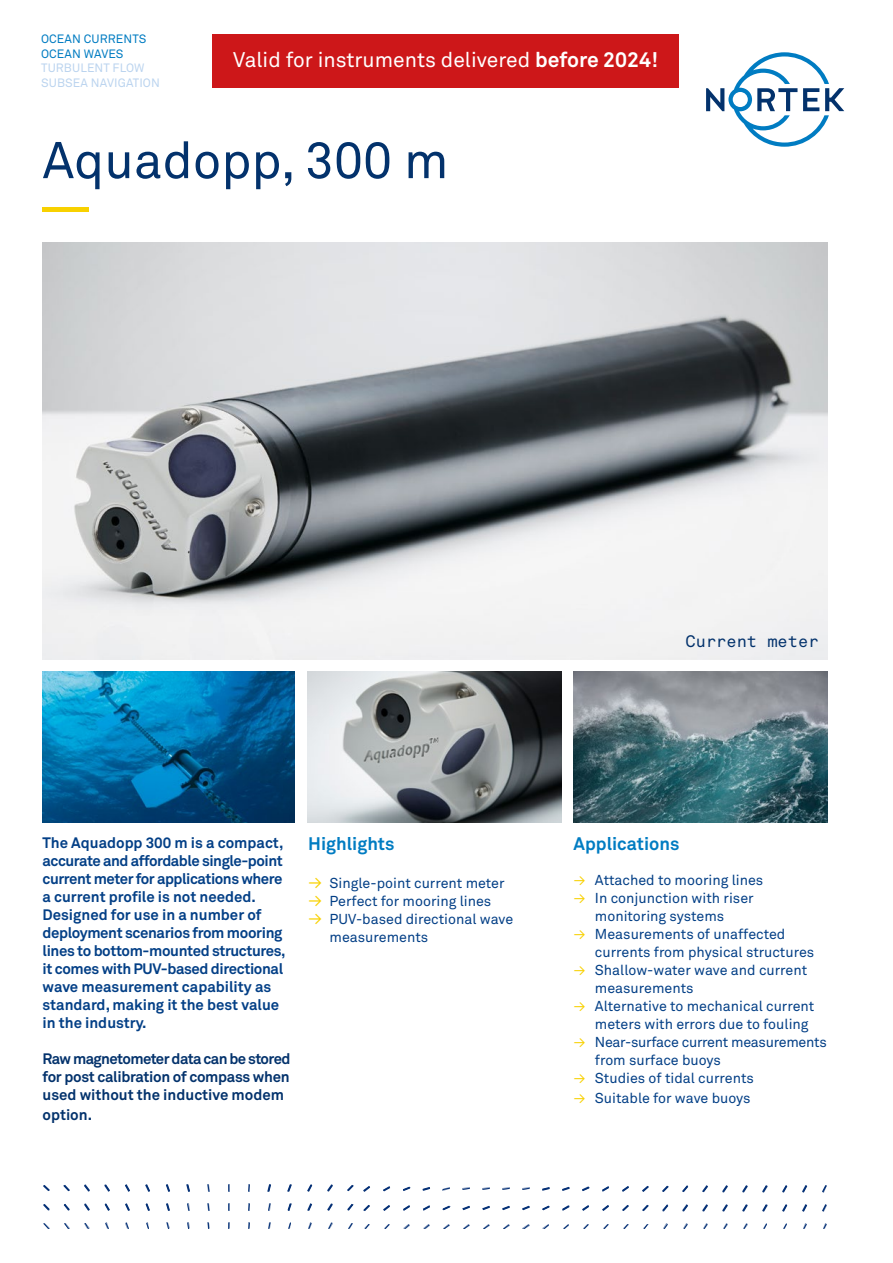
<style>
.page{position:relative;width:893px;height:1263px;background:#fff}
.page>*{position:absolute;margin:0;border:0;box-sizing:border-box;transform-origin:0 0}
.t1{font:51px "Akkurat Pro";color:#03326c}
.t2{font:21px "Akkurat Pro";color:#fff}
.t3{font:700 18px "Akkurat Pro";color:#007cc2}
.t4{font:16.5px "Akkurat Mono Pro";color:#03326c}
.t5{font:700 15px/18px "Akkurat Pro";letter-spacing:-.025em;color:#033f86}
.t6{font:700 15px/18px "Akkurat Pro";color:#03326c;text-align:justify}
.t7{font:14.25px/18px "Akkurat Pro";color:#033f86}
.t8{font:14.25px/18px "Akkurat Pro";letter-spacing:-.02em;color:#033f86}
.t9{font:12px/14.4px "Akkurat Pro";letter-spacing:.01em;color:#bbd4ef}
.t10{font:12px/14.4px "Akkurat Pro";letter-spacing:.01em;color:#007cc2}
.s1{font-weight:700}
.s2{font-size:16.5px;color:#f8d100}
.s3{color:#f8d100}
</style>
<div class="page">
<img style="left:42px;top:243px;width:785px;height:416px">
<div style="left:43px;top:207px;width:46px;height:5px;background:#f8d100"></div>
<img style="left:42px;top:672px;width:252px;height:151px">
<img style="left:308px;top:672px;width:253px;height:151px">
<img style="left:574px;top:672px;width:253px;height:151px">
<svg style="left:642px;top:1186px;width:7px;height:6px"></svg>
<svg style="left:483px;top:1206px;width:7px;height:4px"></svg>
<svg style="left:423px;top:1206px;width:7px;height:4px"></svg>
<svg style="left:543px;top:1224px;width:6px;height:5px"></svg>
<svg style="left:822px;top:1185px;width:5px;height:8px"></svg>
<svg style="left:803px;top:1185px;width:4px;height:8px"></svg>
<svg style="left:783px;top:1185px;width:4px;height:8px"></svg>
<svg style="left:763px;top:1185px;width:4px;height:8px"></svg>
<svg style="left:743px;top:1185px;width:4px;height:7px"></svg>
<svg style="left:723px;top:1186px;width:5px;height:6px"></svg>
<svg style="left:703px;top:1186px;width:5px;height:6px"></svg>
<svg style="left:683px;top:1186px;width:5px;height:6px"></svg>
<svg style="left:662px;top:1186px;width:6px;height:6px"></svg>
<svg style="left:622px;top:1186px;width:7px;height:5px"></svg>
<svg style="left:602px;top:1187px;width:7px;height:4px"></svg>
<svg style="left:582px;top:1187px;width:8px;height:4px"></svg>
<svg style="left:562px;top:1187px;width:8px;height:3px"></svg>
<svg style="left:542px;top:1187px;width:8px;height:3px"></svg>
<svg style="left:522px;top:1188px;width:8px;height:2px"></svg>
<svg style="left:502px;top:1188px;width:8px;height:2px"></svg>
<svg style="left:483px;top:1188px;width:7px;height:2px"></svg>
<svg style="left:463px;top:1188px;width:7px;height:2px"></svg>
<svg style="left:443px;top:1188px;width:7px;height:2px"></svg>
<svg style="left:423px;top:1187px;width:7px;height:3px"></svg>
<svg style="left:403px;top:1187px;width:8px;height:4px"></svg>
<svg style="left:383px;top:1187px;width:7px;height:4px"></svg>
<svg style="left:364px;top:1186px;width:6px;height:5px"></svg>
<svg style="left:823px;top:1204px;width:4px;height:8px"></svg>
<svg style="left:803px;top:1204px;width:4px;height:8px"></svg>
<svg style="left:783px;top:1205px;width:4px;height:7px"></svg>
<svg style="left:763px;top:1205px;width:4px;height:7px"></svg>
<svg style="left:743px;top:1205px;width:4px;height:7px"></svg>
<svg style="left:723px;top:1205px;width:4px;height:7px"></svg>
<svg style="left:703px;top:1205px;width:5px;height:6px"></svg>
<svg style="left:683px;top:1205px;width:5px;height:6px"></svg>
<svg style="left:663px;top:1205px;width:5px;height:6px"></svg>
<svg style="left:643px;top:1205px;width:5px;height:6px"></svg>
<svg style="left:623px;top:1205px;width:6px;height:6px"></svg>
<svg style="left:603px;top:1205px;width:6px;height:6px"></svg>
<svg style="left:582px;top:1205px;width:7px;height:5px"></svg>
<svg style="left:562px;top:1206px;width:8px;height:4px"></svg>
<svg style="left:542px;top:1206px;width:8px;height:4px"></svg>
<svg style="left:523px;top:1206px;width:7px;height:4px"></svg>
<svg style="left:503px;top:1206px;width:7px;height:4px"></svg>
<svg style="left:463px;top:1206px;width:7px;height:4px"></svg>
<svg style="left:443px;top:1206px;width:7px;height:4px"></svg>
<svg style="left:403px;top:1206px;width:7px;height:4px"></svg>
<svg style="left:384px;top:1205px;width:6px;height:6px"></svg>
<svg style="left:364px;top:1205px;width:6px;height:6px"></svg>
<svg style="left:823px;top:1224px;width:4px;height:5px"></svg>
<svg style="left:803px;top:1224px;width:4px;height:5px"></svg>
<svg style="left:783px;top:1224px;width:4px;height:5px"></svg>
<svg style="left:763px;top:1224px;width:4px;height:5px"></svg>
<svg style="left:743px;top:1224px;width:4px;height:5px"></svg>
<svg style="left:723px;top:1224px;width:4px;height:5px"></svg>
<svg style="left:703px;top:1224px;width:5px;height:5px"></svg>
<svg style="left:683px;top:1224px;width:5px;height:5px"></svg>
<svg style="left:663px;top:1224px;width:5px;height:5px"></svg>
<svg style="left:643px;top:1224px;width:5px;height:5px"></svg>
<svg style="left:623px;top:1224px;width:5px;height:5px"></svg>
<svg style="left:603px;top:1224px;width:6px;height:5px"></svg>
<svg style="left:583px;top:1224px;width:6px;height:5px"></svg>
<svg style="left:563px;top:1224px;width:6px;height:5px"></svg>
<svg style="left:523px;top:1224px;width:6px;height:5px"></svg>
<svg style="left:503px;top:1224px;width:7px;height:5px"></svg>
<svg style="left:483px;top:1224px;width:7px;height:5px"></svg>
<svg style="left:463px;top:1224px;width:7px;height:5px"></svg>
<svg style="left:443px;top:1224px;width:7px;height:5px"></svg>
<svg style="left:424px;top:1224px;width:6px;height:5px"></svg>
<svg style="left:404px;top:1224px;width:6px;height:5px"></svg>
<svg style="left:384px;top:1224px;width:6px;height:5px"></svg>
<svg style="left:365px;top:1224px;width:4px;height:5px"></svg>
<svg style="left:288px;top:1184px;width:3px;height:8px"></svg>
<svg style="left:288px;top:1204px;width:3px;height:7px"></svg>
<svg style="left:288px;top:1223px;width:3px;height:6px"></svg>
<svg style="left:166px;top:1184px;width:4px;height:8px"></svg>
<svg style="left:167px;top:1203px;width:2px;height:8px"></svg>
<svg style="left:167px;top:1223px;width:2px;height:6px"></svg>
<svg style="left:347px;top:1185px;width:6px;height:6px"></svg>
<svg style="left:348px;top:1204px;width:5px;height:6px"></svg>
<svg style="left:348px;top:1223px;width:5px;height:6px"></svg>
<svg style="left:328px;top:1223px;width:4px;height:6px"></svg>
<svg style="left:328px;top:1185px;width:5px;height:6px"></svg>
<svg style="left:328px;top:1204px;width:4px;height:7px"></svg>
<svg style="left:308px;top:1185px;width:4px;height:7px"></svg>
<svg style="left:308px;top:1204px;width:4px;height:7px"></svg>
<svg style="left:308px;top:1223px;width:4px;height:6px"></svg>
<svg style="left:268px;top:1184px;width:3px;height:8px"></svg>
<svg style="left:268px;top:1203px;width:3px;height:8px"></svg>
<svg style="left:268px;top:1223px;width:2px;height:6px"></svg>
<svg style="left:248px;top:1184px;width:2px;height:8px"></svg>
<svg style="left:248px;top:1203px;width:2px;height:8px"></svg>
<svg style="left:248px;top:1223px;width:2px;height:6px"></svg>
<svg style="left:228px;top:1184px;width:2px;height:7px"></svg>
<svg style="left:228px;top:1223px;width:2px;height:6px"></svg>
<svg style="left:208px;top:1203px;width:2px;height:8px"></svg>
<svg style="left:208px;top:1223px;width:2px;height:6px"></svg>
<svg style="left:187px;top:1184px;width:3px;height:8px"></svg>
<svg style="left:187px;top:1203px;width:2px;height:8px"></svg>
<svg style="left:146px;top:1184px;width:4px;height:8px"></svg>
<svg style="left:146px;top:1204px;width:4px;height:7px"></svg>
<svg style="left:146px;top:1223px;width:3px;height:6px"></svg>
<svg style="left:125px;top:1185px;width:5px;height:7px"></svg>
<svg style="left:126px;top:1204px;width:4px;height:7px"></svg>
<svg style="left:126px;top:1223px;width:3px;height:6px"></svg>
<svg style="left:105px;top:1204px;width:5px;height:7px"></svg>
<svg style="left:105px;top:1185px;width:5px;height:7px"></svg>
<svg style="left:105px;top:1223px;width:4px;height:6px"></svg>
<svg style="left:84px;top:1185px;width:6px;height:6px"></svg>
<svg style="left:85px;top:1204px;width:5px;height:7px"></svg>
<svg style="left:85px;top:1223px;width:4px;height:6px"></svg>
<svg style="left:64px;top:1185px;width:6px;height:6px"></svg>
<svg style="left:64px;top:1204px;width:6px;height:6px"></svg>
<svg style="left:64px;top:1223px;width:6px;height:6px"></svg>
<svg style="left:44px;top:1185px;width:6px;height:6px"></svg>
<svg style="left:44px;top:1204px;width:6px;height:6px"></svg>
<svg style="left:44px;top:1223px;width:6px;height:6px"></svg>
<div style="left:213px;top:34px;width:466px;height:53px;background:#cd1719"></div>
<svg style="left:706px;top:52px;width:138px;height:95px"></svg>
<p class="t10" style="left:41px;top:32px;width:107px">OCEAN CURRENTS<br>OCEAN WAVES</p>
<p class="t9" style="left:41px;top:61px;width:120px">TURBULENT FLOW<br>SUBSEA NAVIGATION</p>
<h2 class="t2" style="left:233px;top:48px;width:426px">Valid for instruments delivered <span class="s1">before 2024!</span></h2>
<h1 class="t1" style="left:43px;top:131px;width:408px">Aquadopp, 300 m</h1>
<p class="t4" style="left:686px;top:631px;width:134px">Current meter</p>
<p class="t5" style="left:43px;top:833px;width:245px">The Aquadopp 300 m is a compact, accurate and affordable single-point current meter for applications where a current profile is not needed.<br>Designed for use in a number of deployment scenarios from mooring lines to bottom-mounted structures, it comes with PUV-based directional wave measurement capability as standard, making it the best value in the industry.</p>
<p class="t6" style="left:43px;top:1049px;width:249px">Raw magnetometer data can be stored for post calibration of compass when used without the inductive modem</p>
<p class="t6" style="left:43px;top:1105px;width:51px">option.</p>
<p class="t3" style="left:308px;top:833px;width:88px">Highlights</p>
<p class="t7" style="left:308px;top:874px;width:198px"><span class="s2">→</span> Single-point current meter</p>
<p class="t7" style="left:308px;top:892px;width:185px"><span class="s2">→</span> Perfect for mooring lines</p>
<p class="t7" style="left:330px;top:910px;width:185px;text-indent:-21px"><span class="s2">→</span> PUV-based directional wave measurements</p>
<p class="t3" style="left:574px;top:833px;width:107px">Applications</p>
<p class="t7" style="left:574px;top:871px;width:191px"><span class="s3">→</span> Attached to mooring lines</p>
<p class="t7" style="left:574px;top:889px;width:182px;text-align:center"><span class="s3">→</span> In conjunction with riser monitoring systems</p>
<p class="t7" style="left:595px;top:925px;width:221px;text-indent:-21px"><span class="s3">→</span> Measurements of unaffected currents from physical structures</p>
<p class="t7" style="left:595px;top:961px;width:214px;text-indent:-21px"><span class="s3">→</span> Shallow-water wave and current measurements</p>
<p class="t7" style="left:595px;top:997px;width:221px;text-indent:-21px"><span class="s3">→</span> Alternative to mechanical current meters with errors due to fouling</p>
<p class="t8" style="left:595px;top:1033px;width:233px;text-indent:-21px"><span class="s3">→</span> Near-surface current measurements from surface buoys</p>
<p class="t7" style="left:574px;top:1069px;width:182px"><span class="s3">→</span> Studies of tidal currents</p>
<p class="t7" style="left:574px;top:1089px;width:178px"><span class="s3">→</span> Suitable for wave buoys</p>
</div>
